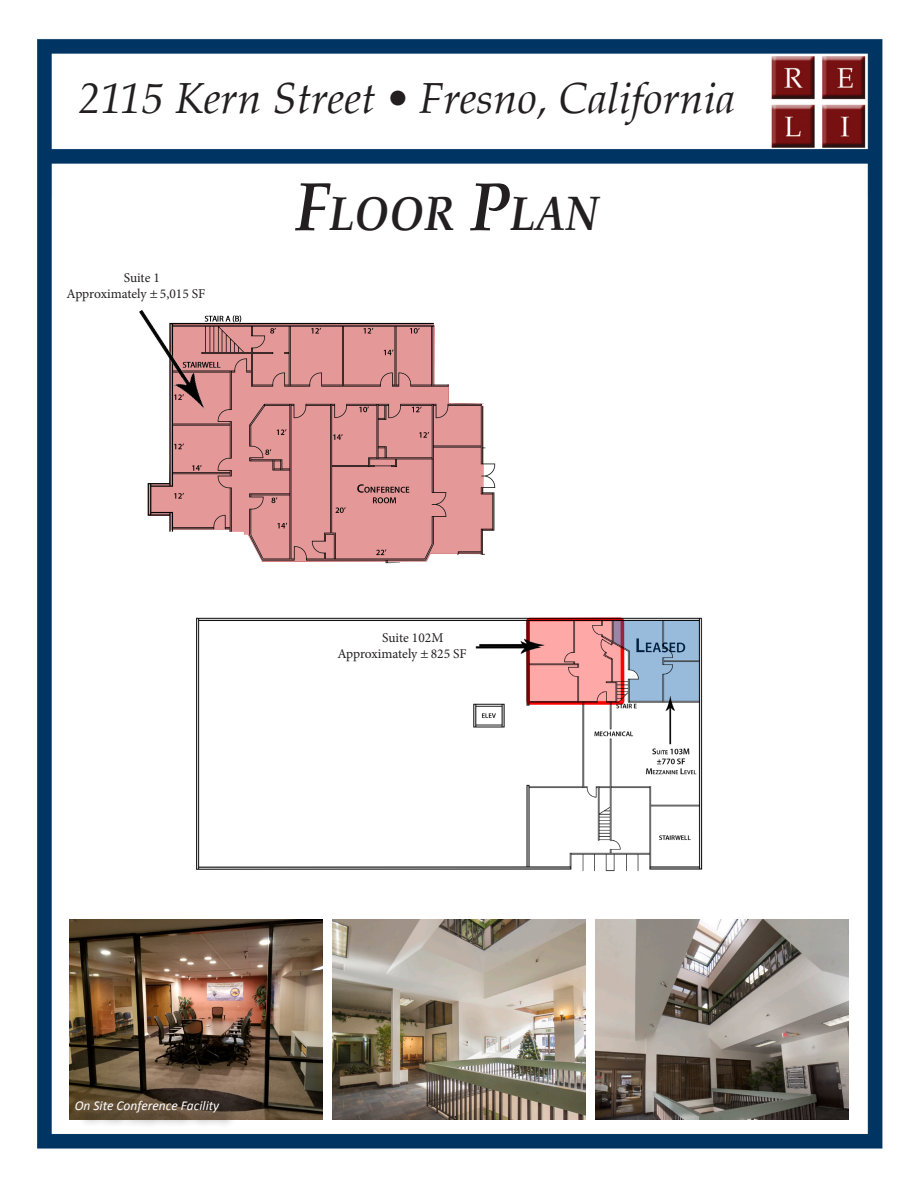
<style>
.page{position:relative;width:918px;height:1188px;background:#fff}
.page>*{position:absolute;margin:0;border:0;box-sizing:border-box;transform-origin:0 0}
.t1{font:italic 700 48.3px "Palatino";color:#231f20;scale:.87 1}
.t2{font:italic 43.5px "Palatino";color:#231f20}
.t3{font:13.5px "Minion Pro";letter-spacing:-.005em;color:#231f20}
.t4{font:italic 13.5px "Calibri";color:#fff}
.s1{font-family:"Myriad Pro";font-stretch:condensed}
.s2{font-size:69px}
</style>
<div class="page">
<img style="left:37px;top:38px;width:846px;height:1111px">
<img style="left:69px;top:920px;width:254px;height:199px">
<img style="left:332px;top:920px;width:254px;height:199px">
<img style="left:595px;top:920px;width:254px;height:199px">
<div style="left:78px;top:1103px;width:159px;height:27px;background:#231f20;opacity:.75"></div>
<img style="left:142px;top:299px;width:490px;height:283px">
<img style="left:174px;top:599px;width:553px;height:294px">
<img style="left:130px;top:305px;width:84px;height:112px">
<p class="t2" style="left:79px;top:62px;width:658px">2115 Kern Street • Fresno, California</p>
<p class="t3" style="left:124px;top:268px;width:38px">Suite 1</p>
<p class="t3" style="left:67px;top:285px;width:140px">Approximately <span class="s1">±</span> 5,015 SF</p>
<p class="t1" style="left:295px;top:174px;width:350px"><span class="s2">F</span>LOOR <span class="s2">P</span>LAN</p>
<p class="t3" style="left:382px;top:628px;width:63px">Suite 102M</p>
<p class="t3" style="left:338px;top:644px;width:131px">Approximately <span class="s1">±</span> 825 SF</p>
<p class="t4" style="left:75px;top:1096px;width:146px">On Site Conference Facility</p>
</div>
